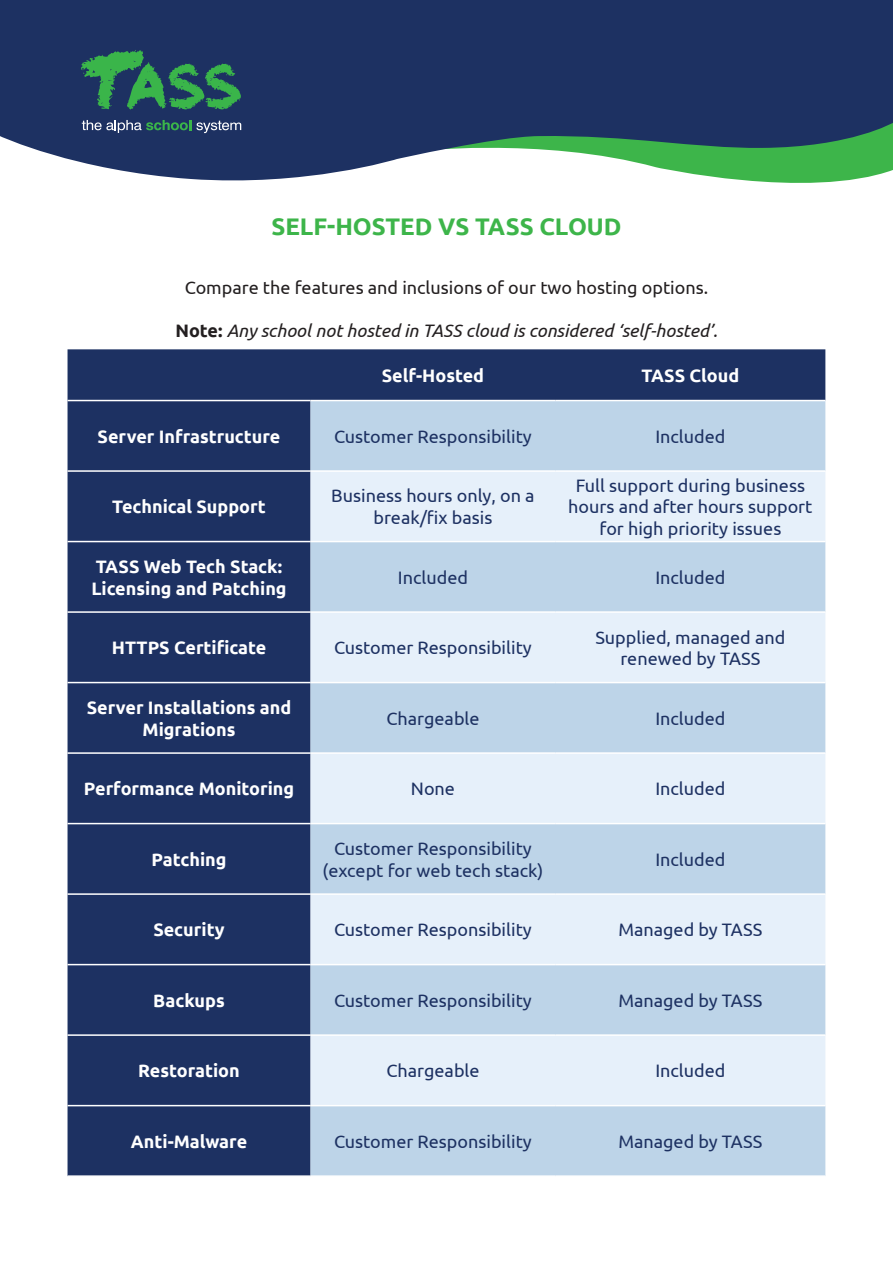
<style>
.page{position:relative;width:893px;height:1263px;background:#fff}
.page>*{position:absolute;margin:0;border:0;box-sizing:border-box;transform-origin:0 0}
.t1{font:700 24px "Ubuntu";color:#3db54a}
.t2{font:18px/21.6px "Ubuntu";color:#1d3162;text-align:center}
.t3{font:700 18px/21.6px "Ubuntu";color:#fff}
.t4{font:italic 18px "Ubuntu";color:#231f20}
.t5{font:18px "Ubuntu";color:#231f20}
.s1{font-weight:700;font-style:normal}
</style>
<div class="page">
<svg style="left:0;top:0;width:893px;height:183px;background:#354e6f"></svg>
<svg style="left:81px;top:50px;width:160px;height:60px;background:#286757"></svg>
<svg style="left:82px;top:120px;width:159px;height:13px;background:#47637a"></svg>
<div style="left:68px;top:349px;width:757px;height:826px;background:#1d3162"></div>
<div style="left:311px;top:401px;width:514px;height:774px;background:#bdd4e8"></div>
<svg style="left:311px;top:472px;width:514px;height:633px;background:#d3e3f2"></svg>
<hr style="left:311px;top:470px;width:244px;height:2px;background:#fff">
<hr style="left:555px;top:470px;width:270px;height:2px;background:#fff">
<hr style="left:311px;top:541px;width:244px;height:1px;background:#fff">
<hr style="left:555px;top:541px;width:270px;height:1px;background:#fff">
<hr style="left:311px;top:611px;width:244px;height:2px;background:#fff">
<hr style="left:555px;top:611px;width:270px;height:2px;background:#fff">
<hr style="left:311px;top:682px;width:244px;height:1px;background:#fff">
<hr style="left:555px;top:682px;width:270px;height:1px;background:#fff">
<hr style="left:311px;top:752px;width:244px;height:2px;background:#fff">
<hr style="left:555px;top:752px;width:270px;height:2px;background:#fff">
<hr style="left:311px;top:823px;width:244px;height:1px;background:#fff">
<hr style="left:555px;top:823px;width:270px;height:1px;background:#fff">
<hr style="left:311px;top:893px;width:244px;height:2px;background:#fff">
<hr style="left:555px;top:893px;width:270px;height:2px;background:#fff">
<hr style="left:311px;top:964px;width:244px;height:1px;background:#fff">
<hr style="left:555px;top:964px;width:270px;height:1px;background:#fff">
<hr style="left:311px;top:1034px;width:244px;height:2px;background:#fff">
<hr style="left:555px;top:1034px;width:270px;height:2px;background:#fff">
<hr style="left:311px;top:1105px;width:244px;height:1px;background:#fff">
<hr style="left:555px;top:1105px;width:270px;height:1px;background:#fff">
<hr style="left:68px;top:400px;width:243px;height:1px;background:#fff">
<hr style="left:311px;top:400px;width:244px;height:1px;background:#fff">
<hr style="left:555px;top:400px;width:270px;height:1px;background:#fff">
<hr style="left:68px;top:470px;width:243px;height:2px;background:#fff">
<hr style="left:68px;top:541px;width:243px;height:1px;background:#fff">
<hr style="left:68px;top:611px;width:243px;height:2px;background:#fff">
<hr style="left:68px;top:682px;width:243px;height:1px;background:#fff">
<hr style="left:68px;top:752px;width:243px;height:2px;background:#fff">
<hr style="left:68px;top:823px;width:243px;height:1px;background:#fff">
<hr style="left:68px;top:893px;width:243px;height:2px;background:#fff">
<hr style="left:68px;top:964px;width:243px;height:1px;background:#fff">
<hr style="left:68px;top:1034px;width:243px;height:2px;background:#fff">
<hr style="left:68px;top:1105px;width:243px;height:1px;background:#fff">
<p class="t1" style="left:271px;top:212px;width:352px">SELF-HOSTED VS TASS CLOUD</p>
<p class="t5" style="left:185px;top:276px;width:525px">Compare the features and inclusions of our two hosting options.</p>
<p class="t4" style="left:175px;top:319px;width:544px"><span class="s1">Note:</span> Any school not hosted in TASS cloud is considered ‘self-hosted’.</p>
<p class="t3" style="left:382px;top:364px;width:104px">Self-Hosted</p>
<p class="t3" style="left:641px;top:364px;width:99px">TASS Cloud</p>
<p class="t3" style="left:98px;top:425px;width:184px">Server Infrastructure</p>
<p class="t2" style="left:334px;top:425px;width:199px">Customer Responsibility</p>
<p class="t2" style="left:655px;top:425px;width:72px">Included</p>
<p class="t3" style="left:112px;top:496px;width:155px">Technical Support</p>
<p class="t2" style="left:331px;top:485px;width:205px">Business hours only, on a break/fix basis</p>
<p class="t2" style="left:568px;top:474px;width:246px">Full support during business hours and after hours support for high priority issues</p>
<p class="t3" style="left:91px;top:555px;width:197px">TASS Web Tech Stack:<br>Licensing and Patching</p>
<p class="t2" style="left:398px;top:566px;width:72px">Included</p>
<p class="t2" style="left:655px;top:566px;width:72px">Included</p>
<p class="t3" style="left:112px;top:637px;width:156px">HTTPS Certificate</p>
<p class="t2" style="left:334px;top:636px;width:199px">Customer Responsibility</p>
<p class="t2" style="left:595px;top:626px;width:192px">Supplied, managed and renewed by TASS</p>
<p class="t3" style="left:87px;top:696px;width:206px;text-align:center">Server Installations and<br>Migrations</p>
<p class="t2" style="left:386px;top:707px;width:95px">Chargeable</p>
<p class="t2" style="left:655px;top:707px;width:72px">Included</p>
<p class="t3" style="left:84px;top:778px;width:212px">Performance Monitoring</p>
<p class="t2" style="left:411px;top:777px;width:46px">None</p>
<p class="t2" style="left:655px;top:777px;width:72px">Included</p>
<p class="t3" style="left:152px;top:848px;width:76px">Patching</p>
<p class="t2" style="left:323px;top:837px;width:222px">Customer Responsibility (except for web tech stack)</p>
<p class="t2" style="left:655px;top:848px;width:72px">Included</p>
<p class="t3" style="left:153px;top:919px;width:73px">Security</p>
<p class="t2" style="left:334px;top:918px;width:199px">Customer Responsibility</p>
<p class="t2" style="left:618px;top:918px;width:145px">Managed by TASS</p>
<p class="t3" style="left:153px;top:989px;width:73px">Backups</p>
<p class="t2" style="left:334px;top:989px;width:199px">Customer Responsibility</p>
<p class="t2" style="left:618px;top:989px;width:145px">Managed by TASS</p>
<p class="t3" style="left:138px;top:1060px;width:103px">Restoration</p>
<p class="t2" style="left:386px;top:1059px;width:95px">Chargeable</p>
<p class="t2" style="left:655px;top:1059px;width:72px">Included</p>
<p class="t3" style="left:131px;top:1130px;width:118px">Anti-Malware</p>
<p class="t2" style="left:334px;top:1130px;width:199px">Customer Responsibility</p>
<p class="t2" style="left:618px;top:1130px;width:145px">Managed by TASS</p>
</div>
